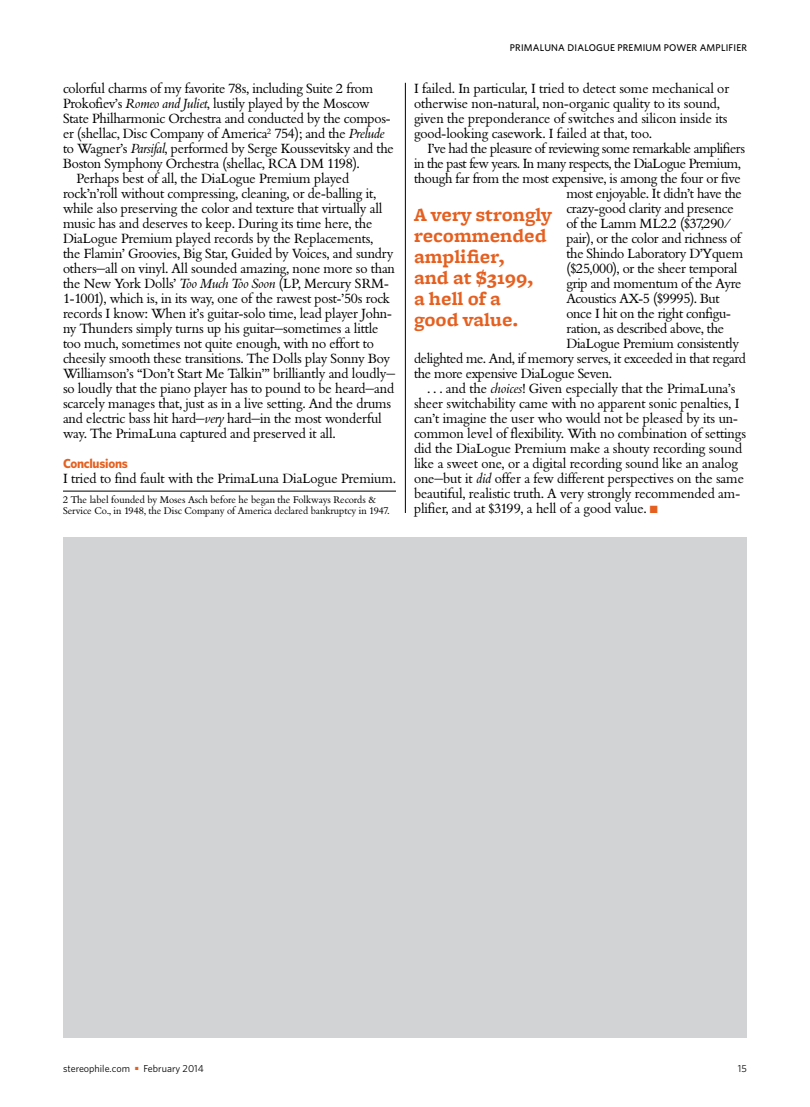
<style>
.page{position:relative;width:810px;height:1107px;background:#fff}
.page>*{position:absolute;margin:0;border:0;box-sizing:border-box;transform-origin:0 0}
.t1{font:700 19.5px/21px "Freight Micro";color:#e56020}
.t2{font:13.05px/15px "Bembo BQ";letter-spacing:-.01em;color:#000}
.t3{font:13.05px "Bembo BQ";letter-spacing:-.035em;color:#000}
.t4{font:700 13.05px "Whitney";letter-spacing:-.02em;color:#e56020}
.t5{font:10.2px "Whitney";color:#000}
.t6{font:500 9.75px "Whitney";letter-spacing:.02em;color:#000}
.t7{font:9.45px/10.5px "Bembo BQ";color:#000}
.s1{font-style:italic}
.s2{color:#e56020}
</style>
<div class="page">
<hr style="left:405px;top:83px;width:1px;height:430px;background:#000">
<div style="left:63px;top:537px;width:684px;height:501px;background:#d1d3d4"></div>
<hr style="left:63px;top:491px;width:333px;height:1px;background:#000">
<p class="t2" style="left:63px;top:81px;width:312px">colorful charms of my favorite 78s, including Suite 2 from</p>
<p class="t2" style="left:63px;top:96px;width:308px">Prokofiev’s <span class="s1">Romeo and Juliet</span>, lustily played by the Moscow</p>
<p class="t2" style="left:63px;top:111px;width:329px">State Philharmonic Orchestra and conducted by the compos-</p>
<p class="t2" style="left:63px;top:126px;width:323px">er (shellac, Disc Company of America<sup>2</sup> 754); and the <span class="s1">Prelude</span></p>
<p class="t2" style="left:63px;top:141px;width:332px">to Wagner’s <span class="s1">Parsifal</span>, performed by Serge Koussevitsky and the</p>
<p class="t2" style="left:63px;top:156px;width:298px">Boston Symphony Orchestra (shellac, RCA DM 1198).</p>
<p class="t2" style="left:77px;top:171px;width:274px">Perhaps best of all, the DiaLogue Premium played</p>
<p class="t2" style="left:63px;top:186px;width:315px">rock’n’roll without compressing, cleaning, or de-balling it,</p>
<p class="t2" style="left:63px;top:201px;width:321px">while also preserving the color and texture that virtually all</p>
<p class="t2" style="left:63px;top:216px;width:311px">music has and deserves to keep. During its time here, the</p>
<p class="t2" style="left:63px;top:231px;width:312px">DiaLogue Premium played records by the Replacements,</p>
<p class="t2" style="left:63px;top:246px;width:332px">the Flamin’ Groovies, Big Star, Guided by Voices, and sundry</p>
<p class="t2" style="left:63px;top:261px;width:334px">others—all on vinyl. All sounded amazing, none more so than</p>
<p class="t2" style="left:63px;top:276px;width:327px">the New York Dolls’ <span class="s1">Too Much Too Soon</span> (LP, Mercury SRM-</p>
<p class="t2" style="left:63px;top:291px;width:329px">1-1001), which is, in its way, one of the rawest post-’50s rock</p>
<p class="t2" style="left:63px;top:306px;width:330px">records I know: When it’s guitar-solo time, lead player John-</p>
<p class="t2" style="left:63px;top:321px;width:317px">ny Thunders simply turns up his guitar—sometimes a little</p>
<p class="t2" style="left:63px;top:336px;width:312px">too much, sometimes not quite enough, with no effort to</p>
<p class="t2" style="left:63px;top:351px;width:329px">cheesily smooth these transitions. The Dolls play Sonny Boy</p>
<p class="t2" style="left:63px;top:366px;width:334px">Williamson’s “Don’t Start Me Talkin’” brilliantly and loudly—</p>
<p class="t2" style="left:63px;top:381px;width:333px">so loudly that the piano player has to pound to be heard—and</p>
<p class="t2" style="left:63px;top:396px;width:330px">scarcely manages that, just as in a live setting. And the drums</p>
<p class="t2" style="left:63px;top:411px;width:320px">and electric bass hit hard—<span class="s1">very</span> hard—in the most wonderful</p>
<p class="t2" style="left:63px;top:426px;width:274px">way. The PrimaLuna captured and preserved it all.</p>
<p class="t4" style="left:63px;top:455px;width:66px">Conclusions</p>
<p class="t2" style="left:63px;top:471px;width:334px">I tried to find fault with the PrimaLuna DiaLogue Premium.</p>
<p class="t7" style="left:63px;top:495px;width:328px">2 The label founded by Moses Asch before he began the Folkways Records &amp;<br>Service Co., in 1948, the Disc Company of America declared bankruptcy in 1947.</p>
<p class="t6" style="left:510px;top:42px;width:239px">PRIMALUNA DIALOGUE PREMIUM POWER AMPLIFIER</p>
<p class="t2" style="left:414px;top:81px;width:317px">I failed. In particular, I tried to detect some mechanical or otherwise non-natural, non-organic quality to its sound, given the preponderance of switches and silicon inside its good-looking casework. I failed at that, too.</p>
<p class="t3" style="left:428px;top:141px;width:319px">I’ve had the pleasure of reviewing some remarkable amplifiers</p>
<p class="t3" style="left:414px;top:156px;width:328px">in the past few years. In many respects, the DiaLogue Premium,</p>
<p class="t2" style="left:414px;top:171px;width:328px">though far from the most expensive, is among the four or five</p>
<p class="t2" style="left:566px;top:186px;width:177px">most enjoyable. It didn’t have the</p>
<p class="t2" style="left:566px;top:201px;width:169px">crazy-good clarity and presence</p>
<p class="t2" style="left:566px;top:216px;width:166px">of the Lamm ML2.2 ($37,290/</p>
<p class="t2" style="left:566px;top:231px;width:176px">pair), or the color and richness of</p>
<p class="t2" style="left:566px;top:246px;width:178px">the Shindo Laboratory D’Yquem</p>
<p class="t2" style="left:566px;top:261px;width:173px">($25,000), or the sheer temporal</p>
<p class="t2" style="left:566px;top:276px;width:177px">grip and momentum of the Ayre</p>
<p class="t2" style="left:566px;top:291px;width:155px">Acoustics AX-5 ($9995). But</p>
<p class="t2" style="left:566px;top:306px;width:166px">once I hit on the right configu-</p>
<p class="t2" style="left:566px;top:321px;width:159px">ration, as described above, the</p>
<p class="t2" style="left:566px;top:336px;width:174px">DiaLogue Premium consistently</p>
<p class="t2" style="left:414px;top:351px;width:333px">delighted me. And, if memory serves, it exceeded in that regard</p>
<p class="t2" style="left:414px;top:366px;width:199px">the more expensive DiaLogue Seven.</p>
<p class="t2" style="left:428px;top:381px;width:310px">. . . and the <span class="s1">choices</span>! Given especially that the PrimaLuna’s</p>
<p class="t2" style="left:414px;top:396px;width:327px">sheer switchability came with no apparent sonic penalties, I</p>
<p class="t2" style="left:414px;top:411px;width:325px">can’t imagine the user who would not be pleased by its un-</p>
<p class="t2" style="left:414px;top:426px;width:334px">common level of flexibility. With no combination of settings</p>
<p class="t2" style="left:414px;top:441px;width:330px">did the DiaLogue Premium make a shouty recording sound</p>
<p class="t2" style="left:414px;top:456px;width:325px">like a sweet one, or a digital recording sound like an analog</p>
<p class="t2" style="left:414px;top:471px;width:331px">one—but it <span class="s1">did</span> offer a few different perspectives on the same</p>
<p class="t2" style="left:414px;top:486px;width:328px">beautiful, realistic truth. A very strongly recommended am-</p>
<p class="t2" style="left:414px;top:501px;width:245px">plifier, and at $3199, a hell of a good value. <span class="s2">■</span></p>
<h1 class="t1" style="left:414px;top:205px;width:140px">A very strongly recommended amplifier,<br>and at $3199,<br>a hell of a<br>good value.</h1>
<p class="t5" style="left:63px;top:1062px;width:68px">stereophile.com</p>
<p class="t5" style="left:135px;top:1062px;width:70px"><span class="s2">■</span> February 2014</p>
<p class="t5" style="left:738px;top:1062px;width:11px">15</p>
</div>
